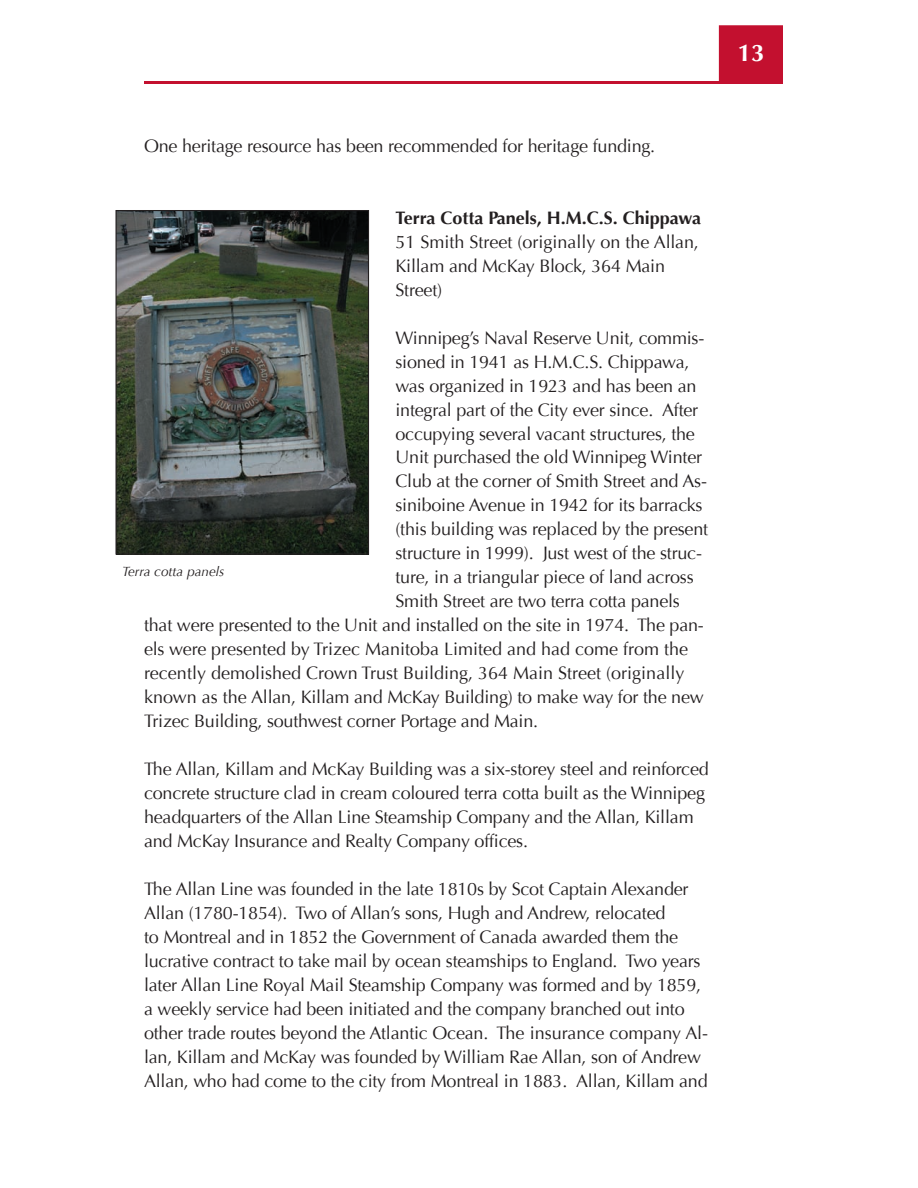
<style>
.page{position:relative;width:918px;height:1188px;background:#fff}
.page>*{position:absolute;margin:0;border:0;box-sizing:border-box;transform-origin:0 0}
.t1{font:700 24px "Optima";color:#fff}
.t2{font:18px/24px "Optima";letter-spacing:-.01em;color:#231f20}
.t3{font:700 18px "Optima";color:#231f20}
.t4{font:italic 13.5px "Optima";color:#231f20}
</style>
<div class="page">
<hr style="left:144px;top:81px;width:639px;height:3px;background:#c3102f">
<div style="left:719px;top:25px;width:64px;height:56px;background:#c3102f"></div>
<img style="left:118px;top:212px;width:249px;height:341px">
<div style="left:116px;top:210px;width:253px;height:345px;border:1px solid #231f20"></div>
<p class="t2" style="left:144px;top:134px;width:513px">One heritage resource has been recommended for heritage funding.</p>
<p class="t3" style="left:396px;top:207px;width:307px">Terra Cotta Panels, H.M.C.S. Chippawa</p>
<p class="t2" style="left:396px;top:230px;width:305px">51 Smith Street (originally on the Allan,<br>Killam and McKay Block, 364 Main<br>Street)</p>
<p class="t2" style="left:396px;top:326px;width:310px">Winnipeg’s Naval Reserve Unit, commis‑</p>
<p class="t2" style="left:396px;top:350px;width:295px">sioned in 1941 as H.M.C.S. Chippawa,</p>
<p class="t2" style="left:396px;top:374px;width:303px">was organized in 1923 and has been an</p>
<p class="t2" style="left:396px;top:398px;width:304px">integral part of the City ever since. After</p>
<p class="t2" style="left:396px;top:422px;width:301px">occupying several vacant structures, the</p>
<p class="t2" style="left:396px;top:446px;width:308px">Unit purchased the old Winnipeg Winter</p>
<p class="t2" style="left:396px;top:470px;width:313px">Club at the corner of Smith Street and As‑</p>
<p class="t2" style="left:396px;top:494px;width:309px">siniboine Avenue in 1942 for its barracks</p>
<p class="t2" style="left:396px;top:518px;width:314px">(this building was replaced by the present</p>
<p class="t2" style="left:396px;top:542px;width:308px">structure in 1999). Just west of the struc‑</p>
<p class="t2" style="left:396px;top:566px;width:300px">ture, in a triangular piece of land across</p>
<p class="t2" style="left:396px;top:590px;width:286px">Smith Street are two terra cotta panels</p>
<p class="t2" style="left:144px;top:614px;width:561px">that were presented to the Unit and installed on the site in 1974. The pan‑</p>
<p class="t2" style="left:144px;top:638px;width:546px">els were presented by Trizec Manitoba Limited and had come from the</p>
<p class="t2" style="left:144px;top:662px;width:542px">recently demolished Crown Trust Building, 364 Main Street (originally</p>
<p class="t2" style="left:144px;top:686px;width:561px">known as the Allan, Killam and McKay Building) to make way for the new</p>
<p class="t2" style="left:144px;top:710px;width:396px">Trizec Building, southwest corner Portage and Main.</p>
<p class="t2" style="left:144px;top:758px;width:566px">The Allan, Killam and McKay Building was a six-storey steel and reinforced concrete structure clad in cream coloured terra cotta built as the Winnipeg headquarters of the Allan Line Steamship Company and the Allan, Killam and McKay Insurance and Realty Company offices.</p>
<p class="t2" style="left:144px;top:878px;width:566px">The Allan Line was founded in the late 1810s by Scot Captain Alexander Allan (1780-1854). Two of Allan’s sons, Hugh and Andrew, relocated<br>to Montreal and in 1852 the Government of Canada awarded them the lucrative contract to take mail by ocean steamships to England. Two years later Allan Line Royal Mail Steamship Company was formed and by 1859, a weekly service had been initiated and the company branched out into other trade routes beyond the Atlantic Ocean. The insurance company Al‑ lan, Killam and McKay was founded by William Rae Allan, son of Andrew Allan, who had come to the city from Montreal in 1883. Allan, Killam and</p>
<p class="t4" style="left:122px;top:563px;width:104px">Terra cotta panels</p>
<h1 class="t1" style="left:738px;top:39px;width:28px">13</h1>
</div>
